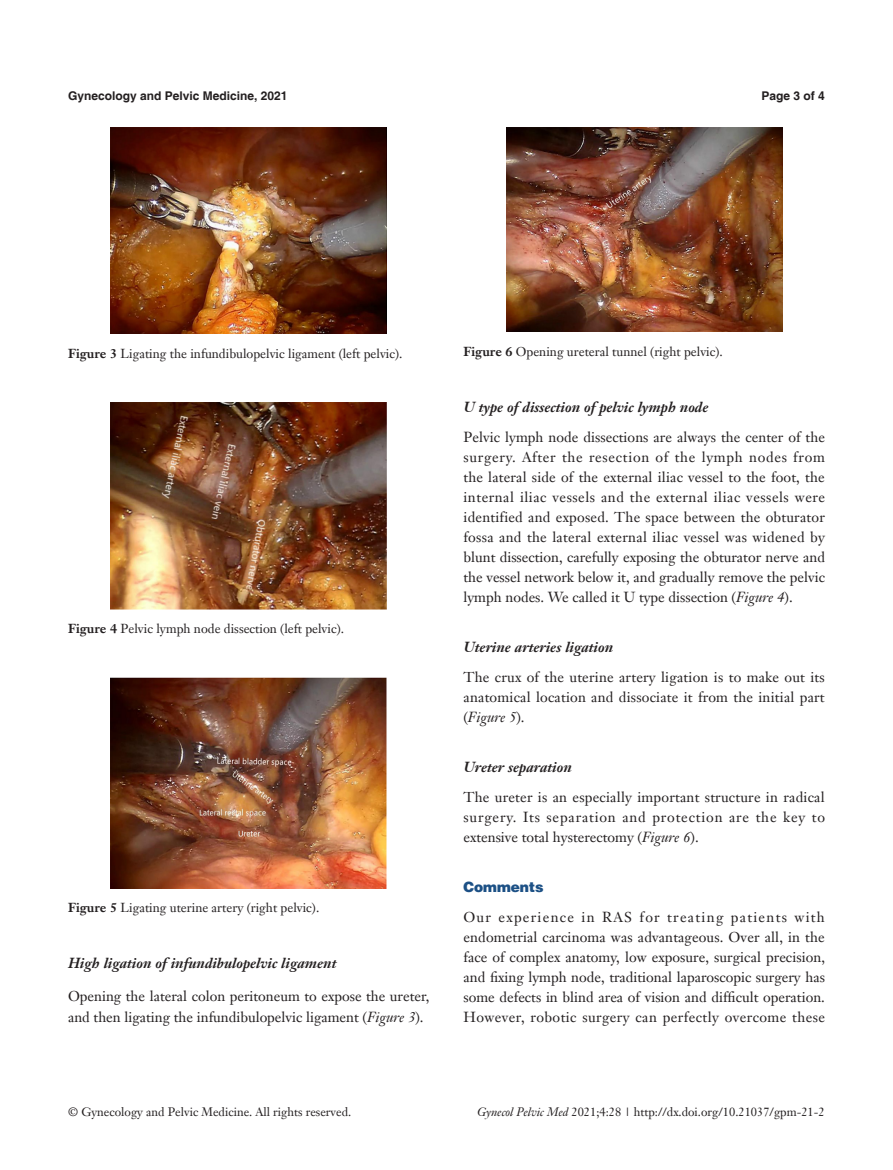
<style>
.page{position:relative;width:893px;height:1170px;background:#fff}
.page>*{position:absolute;margin:0;border:0;box-sizing:border-box;transform-origin:0 0}
.t1{font:14.25px/20px "Janson Text LT";color:#231f20;text-align:justify}
.二级标题斜体{font:italic 700 14.25px "Janson Text LT";color:#231f20}
.t2{font:900 14.25px "Helvetica";color:#1c5085}
.t3{font:12.75px "Janson Text LT";color:#231f20}
.t4{font:12px "Janson Text LT";color:#231f20}
.t5{font:700 12px "Helvetica";color:#231f20}
.s1{font-weight:700}
.s2{font-style:italic}
</style>
<div class="page">
<img style="left:111px;top:402px;width:276px;height:207px">
<img style="left:111px;top:677px;width:276px;height:211px">
<img style="left:111px;top:128px;width:276px;height:206px">
<img style="left:506px;top:128px;width:276px;height:204px">
<p class="t5" style="left:68px;top:88px;width:221px">Gynecology and Pelvic Medicine, 2021</p>
<p class="t5" style="left:762px;top:88px;width:65px">Page 3 of 4</p>
<p class="t3" style="left:68px;top:345px;width:336px"><span class="s1">Figure 3</span> Ligating the infundibulopelvic ligament (left pelvic).</p>
<p class="t3" style="left:463px;top:343px;width:261px"><span class="s1">Figure 6</span> Opening ureteral tunnel (right pelvic).</p>
<p class="t3" style="left:68px;top:620px;width:278px"><span class="s1">Figure 4</span> Pelvic lymph node dissection (left pelvic).</p>
<p class="t3" style="left:68px;top:899px;width:253px"><span class="s1">Figure 5</span> Ligating uterine artery (right pelvic).</p>
<p class="二级标题斜体" style="left:68px;top:954px;width:270px">High ligation of infundibulopelvic ligament</p>
<p class="t1" style="left:68px;top:985px;width:363px;line-height:21.3px">Opening the lateral colon peritoneum to expose the ureter, and then ligating the infundibulopelvic ligament (<span class="s2">Figure 3</span>).</p>
<p class="二级标题斜体" style="left:463px;top:398px;width:246px">U type of dissection of pelvic lymph node</p>
<p class="t1" style="left:463px;top:427px;width:363px">Pelvic lymph node dissections are always the center of the surgery. After the resection of the lymph nodes from the lateral side of the external iliac vessel to the foot, the internal iliac vessels and the external iliac vessels were identified and exposed. The space between the obturator fossa and the lateral external iliac vessel was widened by blunt dissection, carefully exposing the obturator nerve and the vessel network below it, and gradually remove the pelvic lymph nodes. We called it U type dissection (<span class="s2">Figure 4</span>).</p>
<p class="二级标题斜体" style="left:463px;top:638px;width:151px">Uterine arteries ligation</p>
<p class="t1" style="left:463px;top:667px;width:363px">The crux of the uterine artery ligation is to make out its anatomical location and dissociate it from the initial part (<span class="s2">Figure 5</span>).</p>
<p class="二级标题斜体" style="left:463px;top:758px;width:110px">Ureter separation</p>
<p class="t1" style="left:463px;top:787px;width:363px">The ureter is an especially important structure in radical surgery. Its separation and protection are the key to extensive total hysterectomy (<span class="s2">Figure 6</span>).</p>
<p class="t2" style="left:463px;top:877px;width:81px">Comments</p>
<p class="t1" style="left:463px;top:907px;width:363px">Our experience in RAS for treating patients with endometrial carcinoma was advantageous. Over all, in the face of complex anatomy, low exposure, surgical precision, and fixing lymph node, traditional laparoscopic surgery has some defects in blind area of vision and difficult operation.<br>However, robotic surgery can perfectly overcome these</p>
<p class="t4" style="left:68px;top:1104px;width:284px">© Gynecology and Pelvic Medicine. All rights reserved.</p>
<p class="t4" style="left:477px;top:1104px;width:349px"><span class="s2">Gynecol Pelvic Med</span> 2021;4:28 | http://dx.doi.org/10.21037/gpm-21-2</p>
</div>
